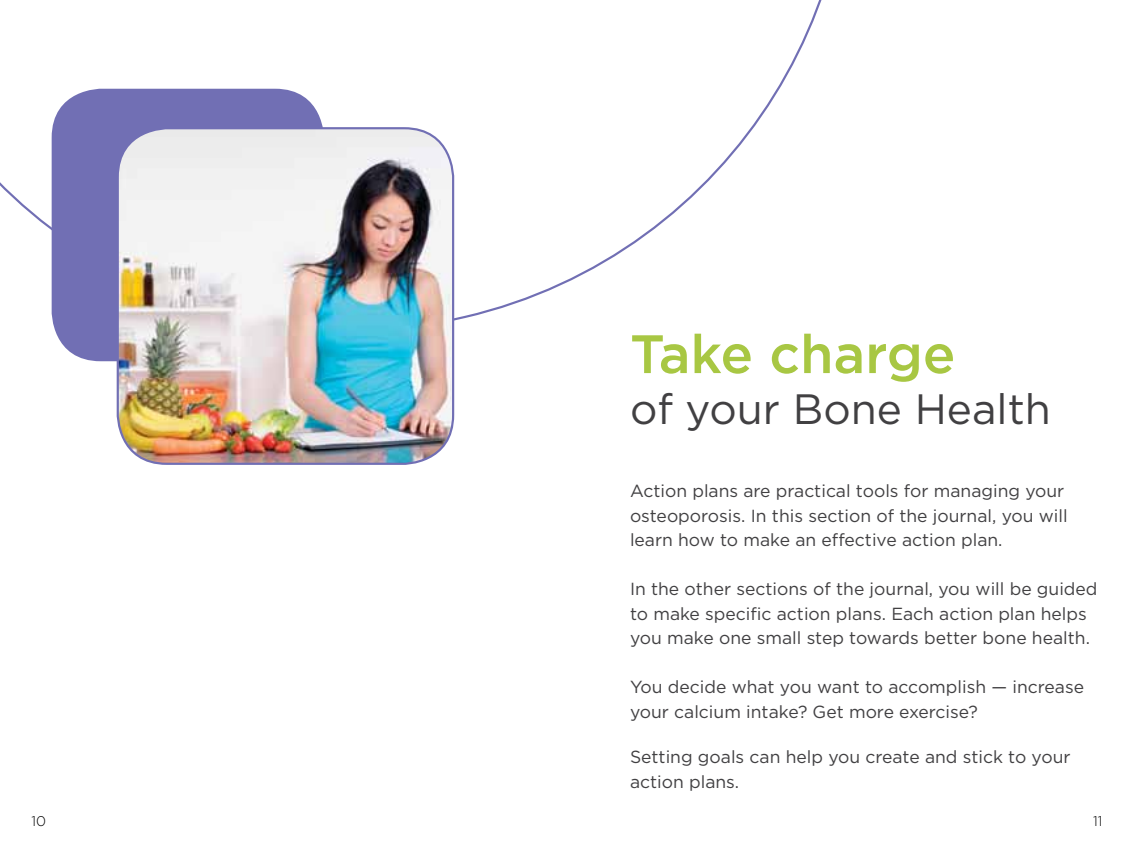
<style>
.page{position:relative;width:1134px;height:851px;background:#fff}
.page>*{position:absolute;margin:0;border:0;box-sizing:border-box;transform-origin:0 0}
.t1{font:500 53.9px "Gotham";color:#a8c743}
.t2{font:42.35px "Gotham";color:#414042}
.t3{font:17.5px/24.5px "Gotham";color:#414042}
.t4{font:300 14px "Gotham";color:#000}
</style>
<div class="page">
<svg style="left:0;top:0;width:822px;height:382px"></svg>
<div style="left:52px;top:89px;width:272px;height:272px;background:#716fb4;border-radius:49px"></div>
<img style="left:118px;top:128px;width:335px;height:336px">
<div style="left:117px;top:127px;width:337px;height:338px;border:2px solid #716fb4;border-radius:49px"></div>
<h1 class="t1" style="left:630px;top:323px;width:327px">Take charge</h1>
<h2 class="t2" style="left:630px;top:385px;width:422px">of your Bone Health</h2>
<p class="t3" style="left:630px;top:478px;width:439px">Action plans are practical tools for managing your osteoporosis. In this section of the journal, you will learn how to make an effective action plan.</p>
<p class="t3" style="left:630px;top:576px;width:469px">In the other sections of the journal, you will be guided to make specific action plans. Each action plan helps you make one small step towards better bone health.</p>
<p class="t3" style="left:630px;top:674px;width:456px">You decide what you want to accomplish — increase your calcium intake? Get more exercise?</p>
<p class="t3" style="left:630px;top:744px;width:442px">Setting goals can help you create and stick to your action plans.</p>
<p class="t4" style="left:32px;top:813px;width:16px">10</p>
<p class="t4" style="left:1093px;top:813px;width:11px">11</p>
</div>
